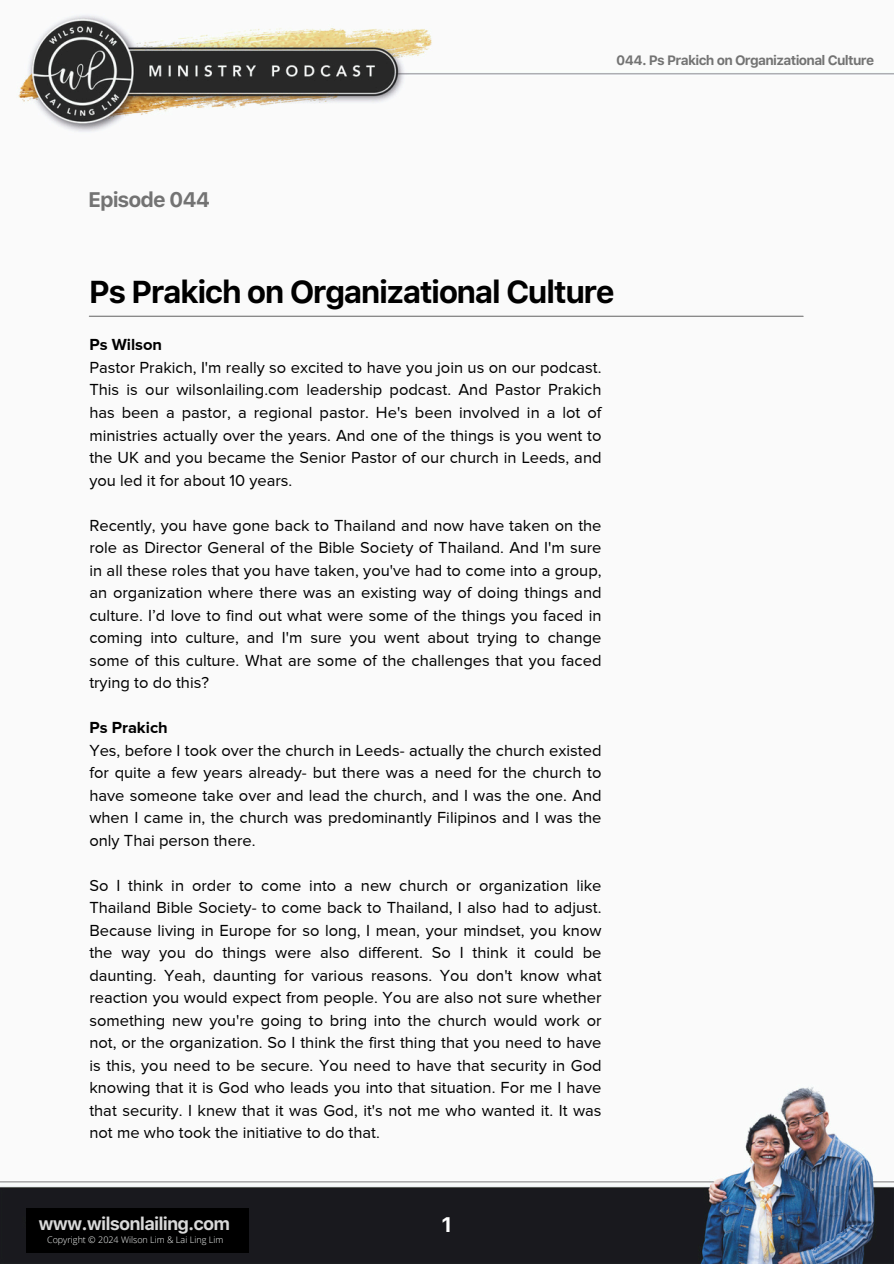
<style>
.page{position:relative;width:894px;height:1264px;background:#fff}
.page>*{position:absolute;margin:0;border:0;box-sizing:border-box;transform-origin:0 0}
.t1{font:700 31.5px "SFUI Text";letter-spacing:-.05em;color:#000}
.t2{font:700 21px "SFUI Text";letter-spacing:-.05em;color:#737373}
.t3{font:700 21px "SFUI Text";color:#fff}
.t4{font:700 18px "SFUI Text";letter-spacing:-.05em;color:#d9d9d9}
.t5{font:16.5px/22.5px "Proxima Nova";color:#000}
.t6{font:700 13.5px "SFUI Text";letter-spacing:-.05em;color:#737373}
.t7{font:300 9px "Open Sans";color:#fbfdfc}
.s1{font-weight:700}
</style>
<div class="page">
<img style="left:0;top:15px;width:893px;height:1248px">
<hr style="left:89px;top:316px;width:713px;height:1px;background:#737373">
<div style="left:26px;top:1207px;width:222px;height:45px;background:#000"></div>
<h4 class="t2" style="left:88px;top:187px;width:123px">Episode 044</h4>
<h5 class="t6" style="left:616px;top:52px;width:259px">044. Ps Prakich on Organizational Culture</h5>
<p class="t1" style="left:89px;top:273px;width:527px">Ps Prakich on Organizational Culture</p>
<h2 class="t5" style="left:89px;top:333px;width:513px"><span class="s1">Ps Wilson<br></span>Pastor Prakich, I'm really so excited to have you join us on our podcast.<br>This is our wilsonlailing.com leadership podcast. And Pastor Prakich has been a pastor, a regional pastor. He's been involved in a lot of ministries actually over the years. And one of the things is you went to the UK and you became the Senior Pastor of our church in Leeds, and you led it for about 10 years.</h2>
<h1 class="t5" style="left:89px;top:513px;width:513px;text-align:justify">Recently, you have gone back to Thailand and now have taken on the role as Director General of the Bible Society of Thailand. And I'm sure in all these roles that you have taken, you've had to come into a group, an organization where there was an existing way of doing things and culture. I’d love to find out what were some of the things you faced in coming into culture, and I'm sure you went about trying to change some of this culture. What are some of the challenges that you faced trying to do this?</h1>
<h4 class="t5" style="left:89px;top:716px;width:513px"><span class="s1">Ps Prakich<br></span>Yes, before I took over the church in Leeds- actually the church existed for quite a few years already- but there was a need for the church to have someone take over and lead the church, and I was the one. And when I came in, the church was predominantly Filipinos and I was the only Thai person there.</h4>
<h4 class="t5" style="left:89px;top:873px;width:513px;text-align:justify">So I think in order to come into a new church or organization like Thailand Bible Society- to come back to Thailand, I also had to adjust.<br>Because living in Europe for so long, I mean, your mindset, you know the way you do things were also different. So I think it could be daunting. Yeah, daunting for various reasons. You don't know what reaction you would expect from people. You are also not sure whether something new you're going to bring into the church would work or not, or the organization. So I think the first thing that you need to have is this, you need to be secure. You need to have that security in God knowing that it is God who leads you into that situation. For me I have that security. I knew that it was God, it's not me who wanted it. It was not me who took the initiative to do that.</h4>
<p class="t4" style="left:38px;top:1213px;width:193px">www.wilsonlailing.com</p>
<h4 class="t3" style="left:441px;top:1211px;width:12px">1</h4>
<h3 class="t7" style="left:47px;top:1233px;width:178px">Copyright ©️ 2024 Wilson Lim &amp; Lai Ling Lim</h3>
</div>
